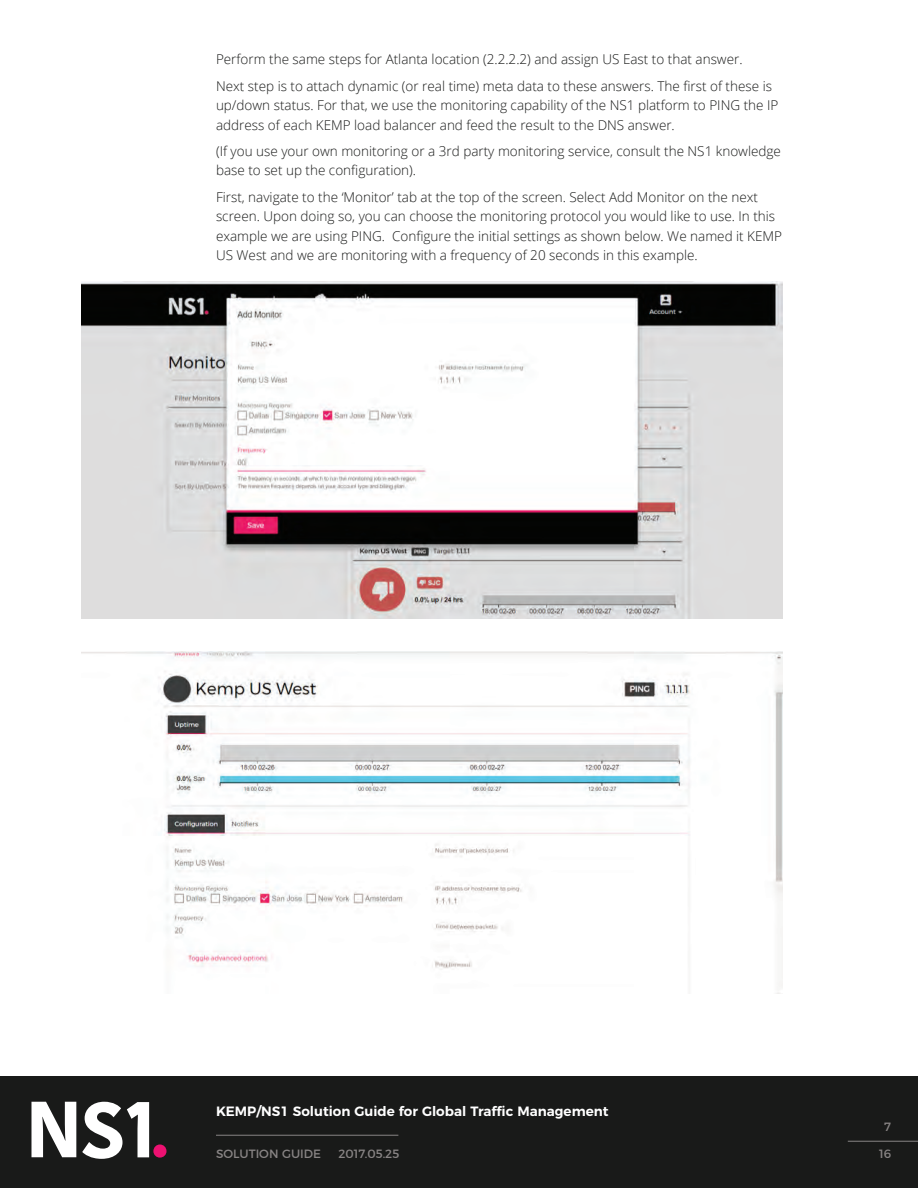
<style>
.page{position:relative;width:918px;height:1188px;background:#fff}
.page>*{position:absolute;margin:0;border:0;box-sizing:border-box;transform-origin:0 0}
.t1{font:300 13.5px/19.5px "Open Sans";color:#191a19}
.t2{font:600 13.5px "Montserrat";color:#fff}
.t3{font:12px "Montserrat";color:#888484}
</style>
<div class="page">
<div style="left:0;top:1076px;width:918px;height:112px;background:#191a19"></div>
<svg style="left:31px;top:1102px;width:45px;height:55px"></svg>
<svg style="left:82px;top:1102px;width:67px;height:57px"></svg>
<div style="left:153px;top:1145px;width:13px;height:13px;background:#ed1171;border-radius:50%"></div>
<hr style="left:848px;top:1141px;width:70px;height:1px;background:#888484">
<hr style="left:216px;top:1135px;width:182px;height:1px;background:#888484">
<img style="left:81px;top:282px;width:702px;height:337px">
<img style="left:81px;top:652px;width:702px;height:342px">
<p class="t1" style="left:216px;top:46px;width:558px;line-height:26.2px">Perform the same steps for Atlanta location (2.2.2.2) and assign US East to that answer.<br>Next step is to attach dynamic (or real time) meta data to these answers. The first of these is</p>
<p class="t1" style="left:216px;top:95px;width:564px">up/down status. For that, we use the monitoring capability of the NS1 platform to PING the IP address of each KEMP load balancer and feed the result to the DNS answer.</p>
<p class="t1" style="left:216px;top:141px;width:567px">(If you use your own monitoring or a 3rd party monitoring service, consult the NS1 knowledge base to set up the configuration).</p>
<p class="t1" style="left:216px;top:187px;width:568px">First, navigate to the ‘Monitor’ tab at the top of the screen. Select Add Monitor on the next screen. Upon doing so, you can choose the monitoring protocol you would like to use. In this example we are using PING. Configure the initial settings as shown below. We named it KEMP US West and we are monitoring with a frequency of 20 seconds in this example.</p>
<p class="t2" style="left:216px;top:1101px;width:394px">KEMP/NS1 Solution Guide for Global Traffic Management</p>
<p class="t3" style="left:216px;top:1144px;width:107px">SOLUTION GUIDE</p>
<p class="t3" style="left:338px;top:1144px;width:62px">2017.05.25</p>
<p class="t3" style="left:884px;top:1118px;width:8px">7</p>
<p class="t3" style="left:879px;top:1144px;width:14px">16</p>
</div>
